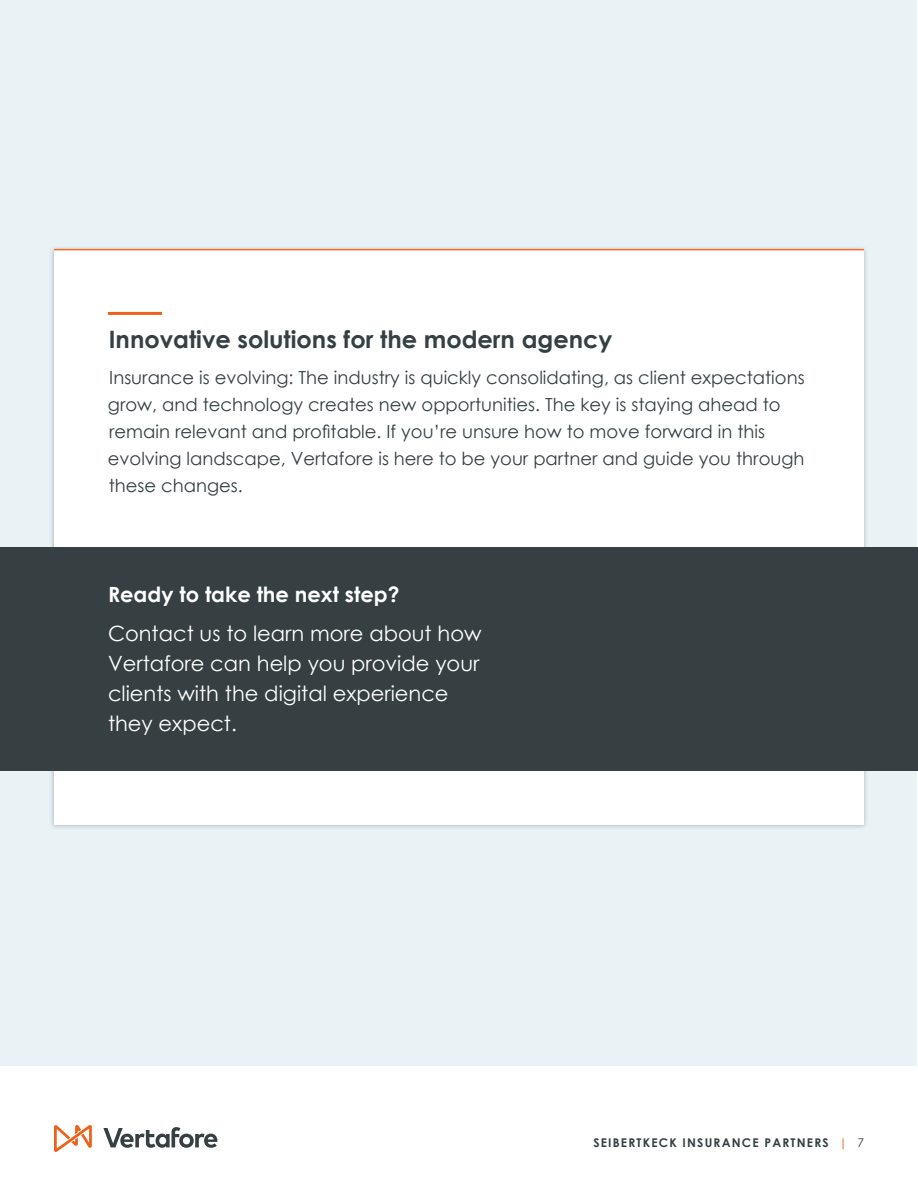
<style>
.page{position:relative;width:918px;height:1188px;background:#fff}
.page>*{position:absolute;margin:0;border:0;box-sizing:border-box;transform-origin:0 0}
.t1{font:700 24px "Century Gothic";color:#364043}
.t2{font:21px/30px "Century Gothic";color:#fff}
.t3{font:700 21px "Century Gothic";color:#fff}
.t4{font:18px/27px "Century Gothic";color:#364043}
.t5{font:700 12px "Century Gothic";letter-spacing:.1em;color:#364043}
.s1{font-weight:400;color:#ed601a}
.s2{font-weight:400}
</style>
<div class="page">
<div style="left:0;top:0;width:916px;height:1066px;background:#e9f3f6"></div>
<div style="left:49px;top:245px;width:820px;height:585px;background:#364042;opacity:.3"></div>
<div style="left:54px;top:249px;width:810px;height:575px;background:#fff"></div>
<div style="left:0;top:547px;width:918px;height:223px;background:#364042"></div>
<hr style="left:108px;top:312px;width:54px;height:3px;background:#ed611a">
<hr style="left:54px;top:249px;width:810px;height:1px;background:#f36c21">
<svg style="left:54px;top:1125px;width:38px;height:27px"></svg>
<svg style="left:103px;top:1127px;width:114px;height:21px"></svg>
<h1 class="t1" style="left:109px;top:321px;width:505px">Innovative solutions for the modern agency</h1>
<p class="t4" style="left:108px;top:364px;width:698px">Insurance is evolving: The industry is quickly consolidating, as client expectations grow, and technology creates new opportunities. The key is staying ahead to remain relevant and profitable. If you’re unsure how to move forward in this evolving landscape, Vertafore is here to be your partner and guide you through these changes.</p>
<p class="t3" style="left:108px;top:578px;width:293px">Ready to take the next step?</p>
<p class="t2" style="left:108px;top:618px;width:375px">Contact us to learn more about how<br>Vertafore can help you provide your clients with the digital experience they expect.</p>
<p class="t5" style="left:593px;top:1134px;width:272px">SEIBERTKECK INSURANCE PARTNERS <span class="s1">|</span> <span class="s2">7</span></p>
</div>
